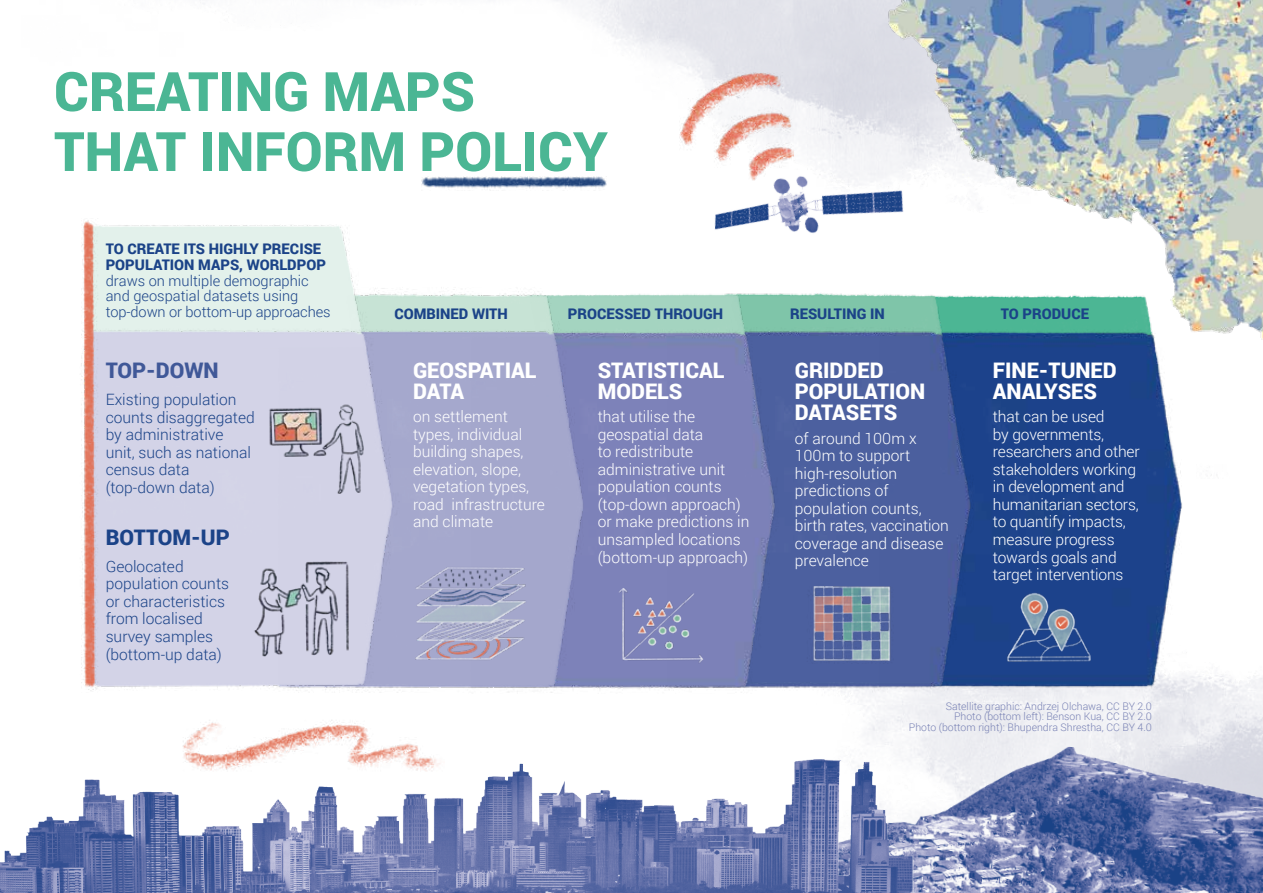
<style>
.page{position:relative;width:1263px;height:893px;background:#fff}
.page>*{position:absolute;margin:0;border:0;box-sizing:border-box;transform-origin:0 0}
.t1{font:900 54.3px/60px "Roboto";color:#4bb694}
.t2{font:900 21.45px/21.5px "Roboto";color:#fff}
.t3{font:900 21.45px "Roboto";color:#1b4388}
.t4{font:900 21.45px "Roboto";color:#405898}
.t5{font:300 15.6px/17.5px "Roboto";color:#fff}
.t6{font:300 15.6px/17.5px "Roboto";color:#1b4388}
.t7{font:900 14.7px/15.6px "Roboto";color:#1b4388}
.t8{font:300 14.7px/15.6px "Roboto";color:#1b4388}
.t9{font:300 10.5px/10.5px "Roboto";color:#7982b5;text-align:right}
</style>
<div class="page">
<img style="left:1038px;top:718px;width:225px;height:175px">
<img style="left:0;top:723px;width:1038px;height:170px">
<img style="left:881px;top:0;width:382px;height:340px">
<img style="left:915px;top:238px;width:286px;height:60px">
<img style="left:876px;top:298px;width:344px;height:425px">
<img style="left:881px;top:250px;width:96px;height:35px">
<img style="left:804px;top:285px;width:196px;height:435px">
<img style="left:622px;top:293px;width:182px;height:3px">
<img style="left:611px;top:296px;width:197px;height:424px">
<img style="left:375px;top:287px;width:247px;height:87px">
<img style="left:444px;top:295px;width:167px;height:398px">
<img style="left:45px;top:294px;width:399px;height:450px">
<img style="left:714px;top:154px;width:201px;height:117px">
<img style="left:998px;top:588px;width:97px;height:78px">
<img style="left:401px;top:543px;width:143px;height:137px">
<img style="left:610px;top:576px;width:106px;height:95px">
<img style="left:351px;top:389px;width:28px;height:118px">
<div style="left:351px;top:545px;width:14px;height:127px;background:#d2d2e6"></div>
<img style="left:799px;top:569px;width:109px;height:107px">
<img style="left:82px;top:219px;width:269px;height:473px">
<img style="left:174px;top:713px;width:270px;height:64px">
<img style="left:421px;top:177px;width:185px;height:13px">
<img style="left:680px;top:73px;width:113px;height:107px">
<h1 class="t1" style="left:54px;top:60px;width:555px">CREATING MAPS<br>THAT INFORM POLICY</h1>
<p class="t7" style="left:106px;top:241px;width:222px">TO CREATE ITS HIGHLY PRECISE<br>POPULATION MAPS, WORLDPOP</p>
<p class="t8" style="left:106px;top:272px;width:226px">draws on multiple demographic and geospatial datasets using top-down or bottom-up approaches</p>
<h2 class="t4" style="left:106px;top:355px;width:115px">TOP-DOWN</h2>
<p class="t6" style="left:106px;top:390px;width:151px">Existing population counts disaggregated by administrative unit, such as national census data (top-down data)</p>
<h2 class="t3" style="left:106px;top:522px;width:126px">BOTTOM-UP</h2>
<p class="t6" style="left:106px;top:557px;width:125px">Geolocated population counts or characteristics from localised survey samples (bottom-up data)</p>
<p class="t7" style="left:394px;top:306px;width:115px">COMBINED WITH</p>
<h2 class="t2" style="left:413px;top:358px;width:125px">GEOSPATIAL<br>DATA</h2>
<p class="t5" style="left:413px;top:407px;width:133px">on settlement types, individual building shapes, elevation, slope, vegetation types, road infrastructure and climate</p>
<p class="t7" style="left:568px;top:306px;width:157px">PROCESSED THROUGH</p>
<h2 class="t2" style="left:598px;top:358px;width:128px">STATISTICAL<br>MODELS</h2>
<p class="t5" style="left:598px;top:407px;width:153px">that utilise the geospatial data<br>to redistribute administrative unit population counts (top-down approach) or make predictions in unsampled locations (bottom-up approach)</p>
<p class="t7" style="left:790px;top:306px;width:96px">RESULTING IN</p>
<h2 class="t2" style="left:795px;top:358px;width:132px">GRIDDED<br>POPULATION<br>DATASETS</h2>
<p class="t5" style="left:795px;top:429px;width:156px">of around 100m x<br>100m to support high-resolution predictions of population counts, birth rates, vaccination coverage and disease prevalence</p>
<p class="t7" style="left:1001px;top:306px;width:90px">TO PRODUCE</p>
<h2 class="t2" style="left:993px;top:358px;width:125px">FINE-TUNED<br>ANALYSES</h2>
<p class="t5" style="left:993px;top:407px;width:148px">that can be used<br>by governments, researchers and other stakeholders working in development and humanitarian sectors, to quantify impacts, measure progress towards goals and target interventions</p>
<p class="t9" style="left:909px;top:700px;width:245px">Satellite graphic: Andrzej Olchawa, CC BY 2.0<br>Photo (bottom left): Benson Kua, CC BY 2.0<br>Photo (bottom right): Bhupendra Shrestha, CC BY 4.0</p>
</div>
